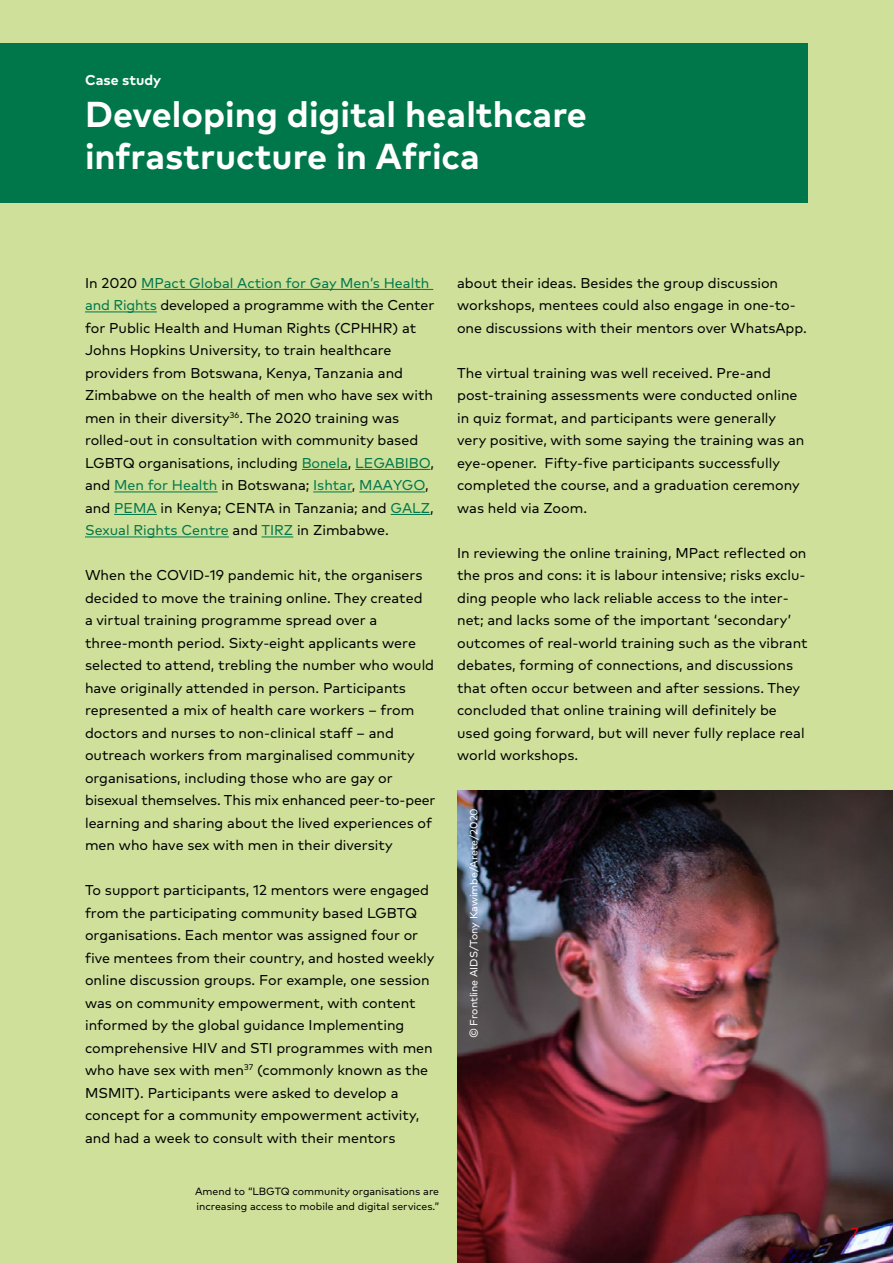
<style>
.page{position:relative;width:893px;height:1263px;background:#cfe09b}
.page>*{position:absolute;margin:0;border:0;box-sizing:border-box;transform-origin:0 0}
.t1{font:700 36px/42px "FF Mark Pro AF";color:#fff}
.t2{font:14.25px/22.5px "FF Mark Pro AF";color:#000}
.t3{font:700 14.25px "FF Mark Pro AF";color:#fff}
.t4{font:14.25px "FF Mark Pro AF";color:#e30613}
.t5{font:10.5px/15px "FF Mark Pro AF";color:#000}
.t6{font:10.5px "FF Mark Pro AF";color:#fff}
.s1{color:#00774a}
</style>
<div class="page">
<img style="left:457px;top:791px;width:436px;height:472px">
<hr style="left:141px;top:289px;width:292px;height:1px;background:#00774a">
<hr style="left:85px;top:311px;width:72px;height:1px;background:#00774a">
<hr style="left:302px;top:469px;width:46px;height:1px;background:#00774a">
<hr style="left:355px;top:469px;width:75px;height:1px;background:#00774a">
<hr style="left:114px;top:491px;width:104px;height:1px;background:#00774a">
<hr style="left:313px;top:491px;width:39px;height:1px;background:#00774a">
<hr style="left:359px;top:491px;width:66px;height:1px;background:#00774a">
<hr style="left:114px;top:514px;width:43px;height:1px;background:#00774a">
<hr style="left:391px;top:514px;width:39px;height:1px;background:#00774a">
<hr style="left:85px;top:536px;width:144px;height:1px;background:#00774a">
<hr style="left:262px;top:536px;width:31px;height:1px;background:#00774a">
<div style="left:0;top:44px;width:808px;height:159px;background:#00774a"></div>
<p class="t3" style="left:85px;top:69px;width:78px">Case study</p>
<h1 class="t1" style="left:85px;top:90px;width:503px">Developing digital healthcare infrastructure in Africa</h1>
<p class="t2" style="left:85px;top:270px;width:351px">In 2020 <span class="s1">MPact Global Action for Gay Men’s Health and Rights</span> developed a programme with the Center for Public Health and Human Rights (CPHHR) at Johns Hopkins University, to train healthcare providers from Botswana, Kenya, Tanzania and Zimbabwe on the health of men who have sex with men in their diversity<sup>36</sup>. The 2020 training was rolled-out in consultation with community based LGBTQ organisations, including <span class="s1">Bonela</span>, <span class="s1">LEGABIBO</span>, and <span class="s1">Men for Health</span> in Botswana; <span class="s1">Ishtar</span>, <span class="s1">MAAYGO</span>, and <span class="s1">PEMA</span> in Kenya; CENTA in Tanzania; and <span class="s1">GALZ</span>, <span class="s1">Sexual Rights Centre</span> and <span class="s1">TIRZ</span> in Zimbabwe.</p>
<p class="t2" style="left:85px;top:563px;width:352px">When the COVID-19 pandemic hit, the organisers decided to move the training online. They created<br>a virtual training programme spread over a three-month period. Sixty-eight applicants were selected to attend, trebling the number who would have originally attended in person. Participants represented a mix of health care workers – from doctors and nurses to non-clinical staff – and outreach workers from marginalised community organisations, including those who are gay or bisexual themselves. This mix enhanced peer-to-peer learning and sharing about the lived experiences of men who have sex with men in their diversity</p>
<p class="t2" style="left:85px;top:878px;width:351px">To support participants, 12 mentors were engaged from the participating community based LGBTQ organisations. Each mentor was assigned four or five mentees from their country, and hosted weekly online discussion groups. For example, one session was on community empowerment, with content informed by the global guidance Implementing comprehensive HIV and STI programmes with men who have sex with men<sup>37</sup> (commonly known as the MSMIT). Participants were asked to develop a concept for a community empowerment activity, and had a week to consult with their mentors</p>
<p class="t5" style="left:195px;top:1183px;width:246px">Amend to “LBGTQ community organisations are increasing access to mobile and digital services.”</p>
<p class="t2" style="left:457px;top:270px;width:351px">about their ideas. Besides the group discussion workshops, mentees could also engage in one-to&shy;one discussions with their mentors over WhatsApp.</p>
<p class="t2" style="left:457px;top:360px;width:349px">The virtual training was well received. Pre-and post-training assessments were conducted online in quiz format, and participants were generally very positive, with some saying the training was an eye-opener. Fifty-five participants successfully completed the course, and a graduation ceremony was held via Zoom.</p>
<p class="t2" style="left:457px;top:540px;width:352px">In reviewing the online training, MPact reflected on the pros and cons: it is labour intensive; risks exclu&shy;ding people who lack reliable access to the inter&shy;net; and lacks some of the important ‘secondary’ outcomes of real-world training such as the vibrant debates, forming of connections, and discussions that often occur between and after sessions. They concluded that online training will definitely be used going forward, but will never fully replace real world workshops.</p>
<p class="t6" style="left:466px;top:1038px;width:232px;rotate:-90deg">© Frontline AIDS/Tony Kawimbe/Arete/2020</p>
<p class="t4" style="left:851px;top:1222px;width:9px">7</p>
</div>
